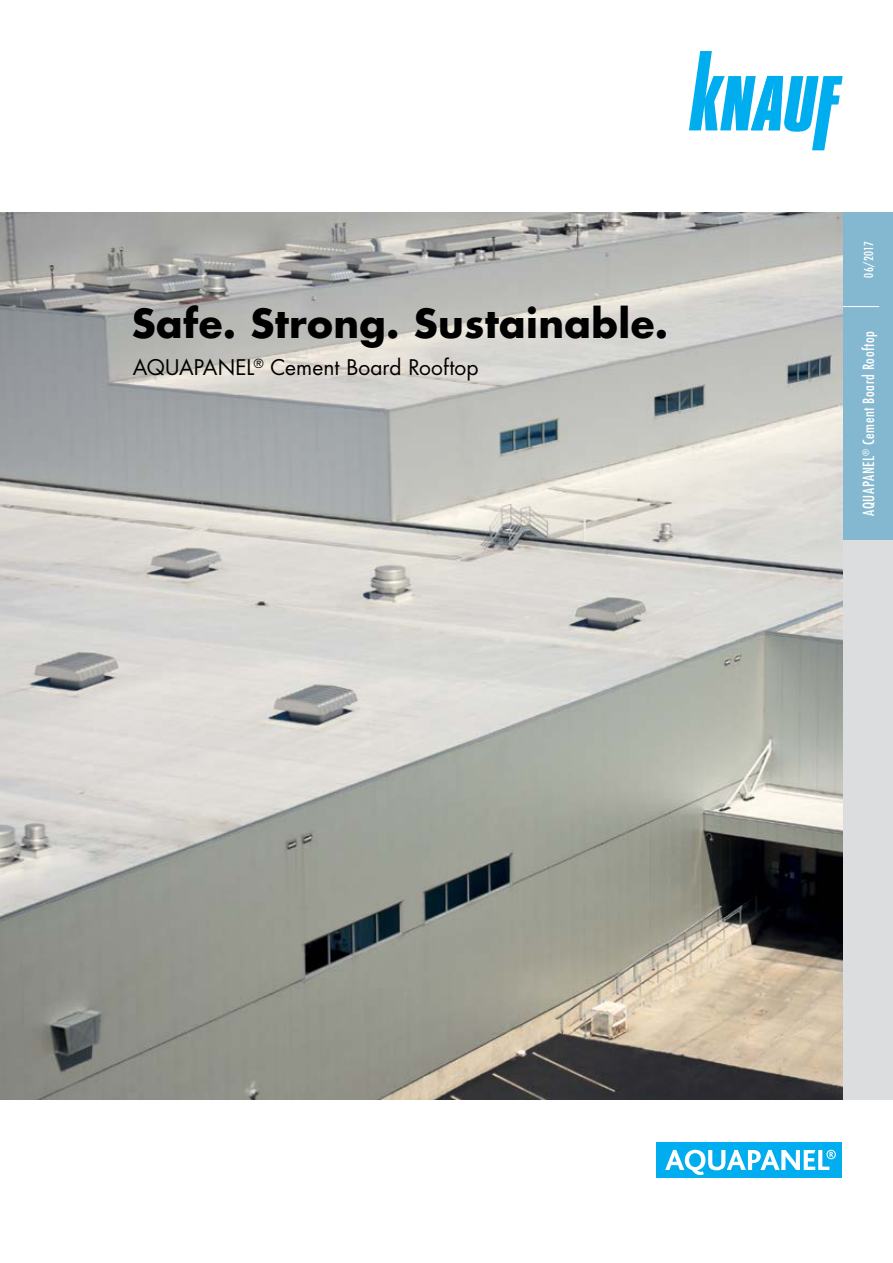
<style>
.page{position:relative;width:893px;height:1263px;background:#fff}
.page>*{position:absolute;margin:0;border:0;box-sizing:border-box;transform-origin:0 0}
.t1{font:700 39px "Futura LT Pro";letter-spacing:.01em;color:#000}
.t2{font:21px "Futura LT Pro";letter-spacing:.005em;color:#000}
.t3{font:500 condensed 15px "Futura LT Pro";letter-spacing:.035em;color:#fff}
.t4{font:500 condensed 12px "Futura LT Pro";letter-spacing:.035em;color:#fff}
</style>
<div class="page">
<img style="left:0;top:213px;width:843px;height:886px">
<svg style="left:689px;top:51px;width:154px;height:99px"></svg>
<div style="left:656px;top:1142px;width:186px;height:36px;background:#00aeef"></div>
<svg style="left:665px;top:1150px;width:171px;height:25px"></svg>
<div style="left:843px;top:540px;width:50px;height:559px;background:#dcddde"></div>
<div style="left:843px;top:213px;width:50px;height:327px;background:#83b8d0"></div>
<hr style="left:843px;top:306px;width:36px;height:1px;background:#fff">
<h1 class="t1" style="left:132px;top:293px;width:538px">Safe. Strong. Sustainable.</h1>
<h2 class="t2" style="left:133px;top:353px;width:347px">AQUAPANEL<sup>®</sup> Cement Board Rooftop</h2>
<p class="t4" style="left:860px;top:278px;width:38px;rotate:-90deg">06/2017</p>
<p class="t3" style="left:858px;top:516px;width:187px;rotate:-90deg">AQUAPANEL<sup>®</sup> Cement Board Rooftop</p>
</div>
